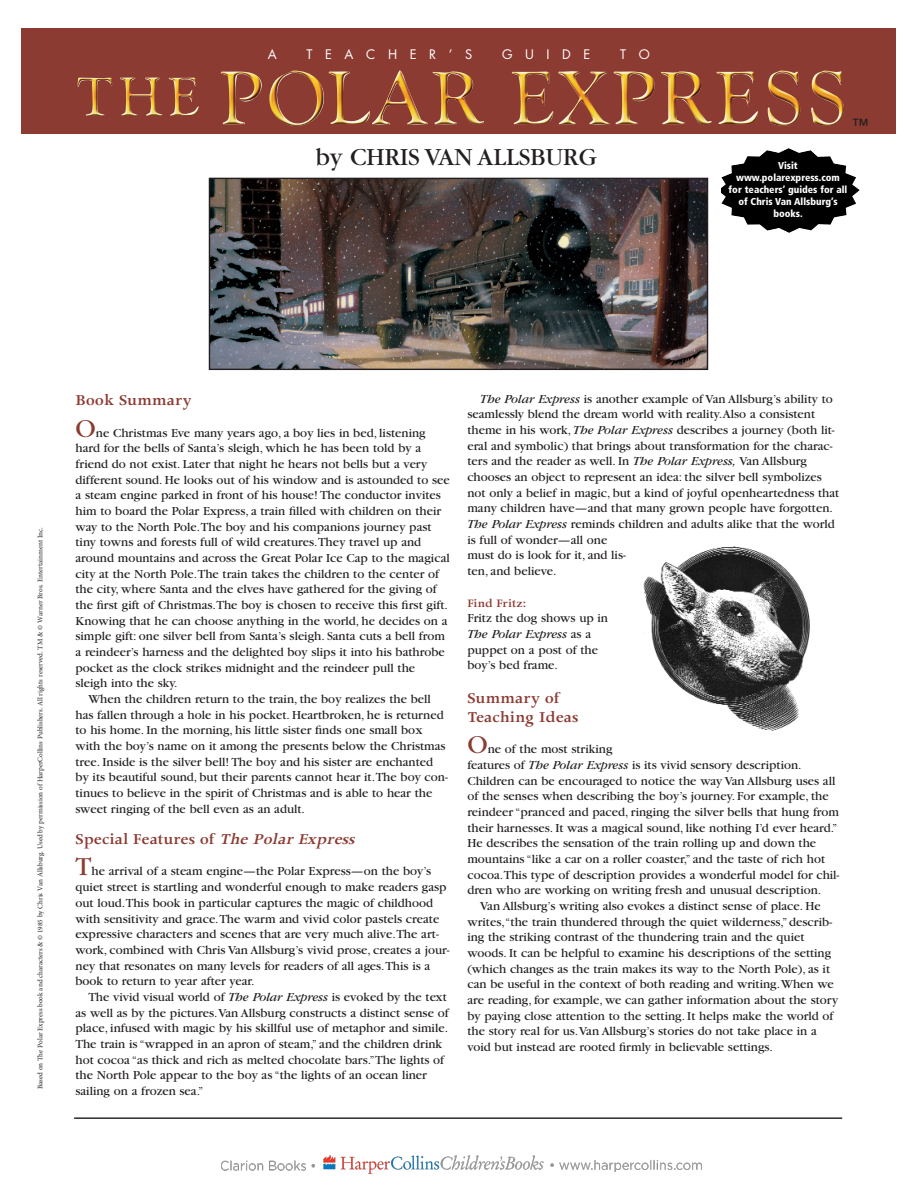
<style>
.page{position:relative;width:918px;height:1188px;background:#fff}
.page>*{position:absolute;margin:0;border:0;box-sizing:border-box;transform-origin:0 0}
.t1{font:25.65px "Garamond";color:#231f20}
.t2{font:600 17.1px/18.5px "Apollo";color:#8c3b32}
.t3{font:17.1px "Helvetica";color:#231f20}
.t4{font:12.9px/15.6px "Garamond";color:#231f20}
.t5{font:12.9px "Futura";letter-spacing:.985em;color:#fff}
.t6{font:600 12.9px "Apollo";color:#8c3b32}
.t7{font:900 condensed 10.05px/12px "Frutiger";color:#fff;text-align:center}
.t8{font:7.2px "Minion Pro";color:#231f20}
.s1{font-size:27px;color:#8c3b32}
.s2{font-style:italic}
</style>
<div class="page">
<div style="left:21px;top:28px;width:875px;height:106px;background:#8c3b32"></div>
<img style="left:514px;top:70px;width:330px;height:56px">
<img style="left:211px;top:180px;width:495px;height:188px">
<div style="left:209px;top:178px;width:499px;height:192px;border:1px solid #231f20"></div>
<img style="left:643px;top:546px;width:167px;height:185px">
<hr style="left:74px;top:1117px;width:768px;height:2px;background:#231f20">
<img style="left:722px;top:148px;width:138px;height:85px">
<img style="left:221px;top:1155px;width:481px;height:19px">
<p class="t5" style="left:268px;top:48px;width:10px">A</p>
<p class="t5" style="left:306px;top:48px;width:167px">TEACHER’S</p>
<p class="t5" style="left:502px;top:48px;width:90px">GUIDE</p>
<p class="t5" style="left:620px;top:48px;width:31px">T O</p>
<h1 class="t1" style="left:316px;top:148px;width:283px">by CHRIS VAN ALLSBURG</h1>
<h2 class="t3" style="left:852px;top:119px;width:19px">™</h2>
<p class="t7" style="left:729px;top:160px;width:120px">Visit www.polarexpress.com for teachers’ guides for all of Chris Van Allsburg’s books.</p>
<p class="t8" style="left:35px;top:1089px;width:563px;rotate:-90deg">Based on The Polar Express book and characters &amp; © 1985 by Chris Van Allsburg. Used by permission of HarperCollins Publishers. All rights reserved. TM &amp; © Warner Bros. Entertainment Inc.</p>
<h2 class="t2" style="left:76px;top:393px;width:118px">Book Summary</h2>
<p class="t4" style="left:76px;top:426px;width:376px"><span class="s1">O</span>ne Christmas Eve many years ago, a boy lies in bed, listening hard for the bells of Santa’s sleigh, which he has been told by a friend do not exist. Later that night he hears not bells but a very different sound. He looks out of his window and is astounded to see a steam engine parked in front of his house! The conductor invites him to board the Polar Express, a train filled with children on their way to the North Pole.The boy and his companions journey past tiny towns and forests full of wild creatures.They travel up and around mountains and across the Great Polar Ice Cap to the magical city at the North Pole.The train takes the children to the center of the city, where Santa and the elves have gathered for the giving of the first gift of Christmas.The boy is chosen to receive this first gift.<br>Knowing that he can choose anything in the world, he decides on a simple gift: one silver bell from Santa’s sleigh. Santa cuts a bell from a reindeer’s harness and the delighted boy slips it into his bathrobe pocket as the clock strikes midnight and the reindeer pull the sleigh into the sky.</p>
<p class="t4" style="left:76px;top:692px;width:374px;text-indent:13px">When the children return to the train, the boy realizes the bell has fallen through a hole in his pocket. Heartbroken, he is returned to his home. In the morning, his little sister finds one small box with the boy’s name on it among the presents below the Christmas tree. Inside is the silver bell! The boy and his sister are enchanted by its beautiful sound, but their parents cannot hear it.The boy con&shy;tinues to believe in the spirit of Christmas and is able to hear the sweet ringing of the bell even as an adult.</p>
<h2 class="t2" style="left:76px;top:832px;width:284px">Special Features of <span class="s2">The Polar Express</span></h2>
<p class="t4" style="left:76px;top:865px;width:376px"><span class="s1">T</span>he arrival of a steam engine—the Polar Express—on the boy’s quiet street is startling and wonderful enough to make readers gasp out loud.This book in particular captures the magic of childhood with sensitivity and grace.The warm and vivid color pastels create expressive characters and scenes that are very much alive.The art&shy;work, combined with Chris Van Allsburg’s vivid prose, creates a jour&shy;ney that resonates on many levels for readers of all ages.This is a book to return to year after year.</p>
<p class="t4" style="left:76px;top:990px;width:375px;text-indent:13px">The vivid visual world of <span class="s2">The Polar Express</span> is evoked by the text as well as by the pictures.Van Allsburg constructs a distinct sense of place, infused with magic by his skillful use of metaphor and simile.<br>The train is “wrapped in an apron of steam,” and the children drink hot cocoa “as thick and rich as melted chocolate bars.”The lights of the North Pole appear to the boy as “the lights of an ocean liner sailing on a frozen sea.”</p>
<p class="t4" style="left:467px;top:392px;width:373px;text-indent:13px"><span class="s2">The Polar Express</span> is another example of Van Allsburg’s ability to seamlessly blend the dream world with reality.Also a consistent theme in his work, <span class="s2">The Polar Express</span> describes a journey (both lit&shy;eral and symbolic) that brings about transformation for the charac&shy;ters and the reader as well. In <span class="s2">The Polar Express,</span> Van Allsburg chooses an object to represent an idea: the silver bell symbolizes not only a belief in magic, but a kind of joyful openheartedness that many children have—and that many grown people have forgotten.<br><span class="s2">The Polar Express</span> reminds children and adults alike that the world is full of wonder—all one<br>must do is look for it, and lis-<br>ten, and believe.</p>
<p class="t6" style="left:467px;top:598px;width:61px">Find Fritz:</p>
<p class="t4" style="left:467px;top:611px;width:142px">Fritz the dog shows up in<br><span class="s2">The Polar Express</span> as a puppet on a post of the boy’s bed frame.</p>
<h2 class="t2" style="left:467px;top:691px;width:113px">Summary of<br>Teaching Ideas</h2>
<p class="t4" style="left:467px;top:743px;width:374px"><span class="s1">O</span>ne of the most striking<br>features of <span class="s2">The Polar Express</span> is its vivid sensory description.<br>Children can be encouraged to notice the way Van Allsburg uses all of the senses when describing the boy’s journey. For example, the reindeer “pranced and paced, ringing the silver bells that hung from their harnesses. It was a magical sound, like nothing I’d ever heard.” He describes the sensation of the train rolling up and down the mountains “like a car on a roller coaster,” and the taste of rich hot cocoa.This type of description provides a wonderful model for chil&shy;dren who are working on writing fresh and unusual description.</p>
<p class="t4" style="left:467px;top:899px;width:372px;text-indent:13px">Van Allsburg’s writing also evokes a distinct sense of place. He writes,“the train thundered through the quiet wilderness,” describ&shy;ing the striking contrast of the thundering train and the quiet woods. It can be helpful to examine his descriptions of the setting (which changes as the train makes its way to the North Pole), as it can be useful in the context of both reading and writing.When we are reading, for example, we can gather information about the story by paying close attention to the setting. It helps make the world of the story real for us.Van Allsburg’s stories do not take place in a void but instead are rooted firmly in believable settings.</p>
</div>
